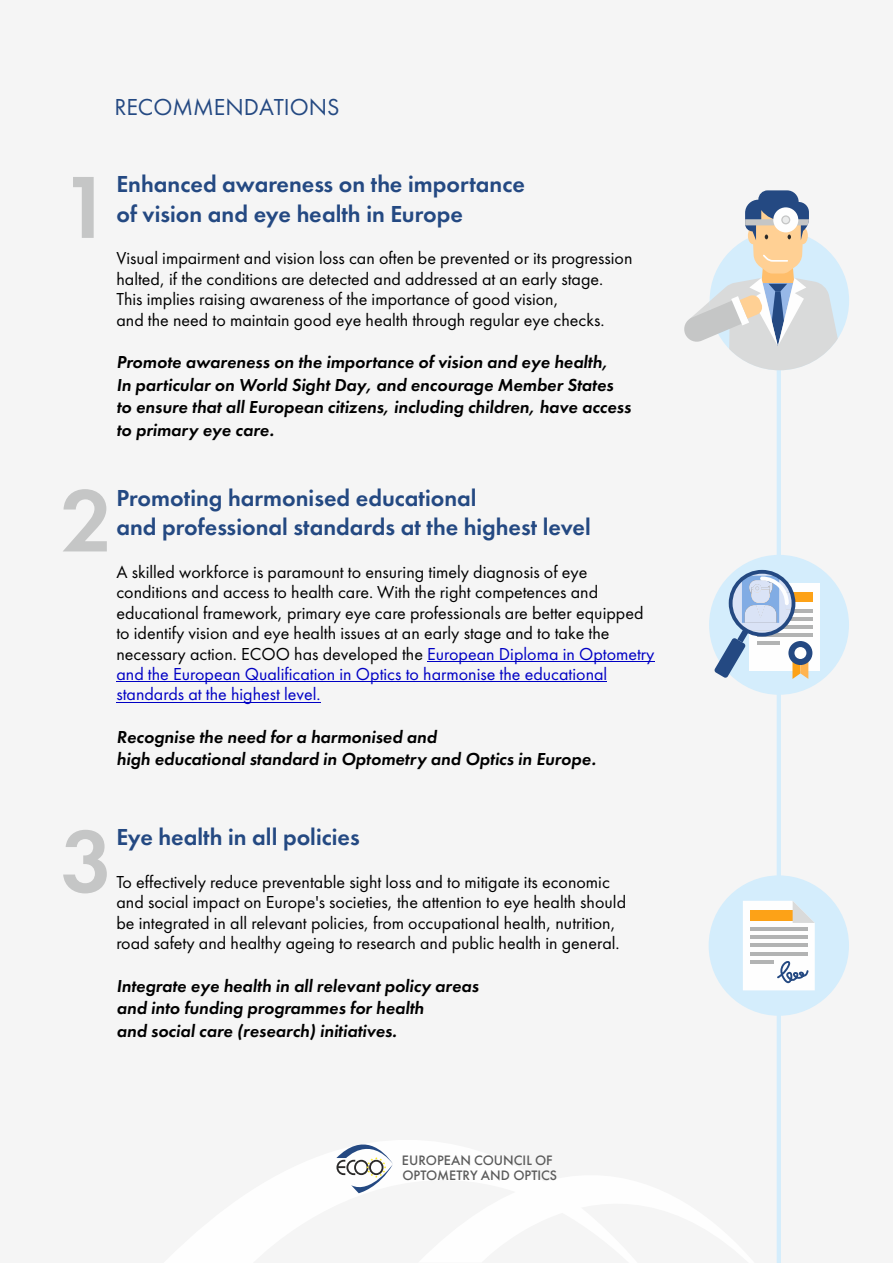
<style>
.page{position:relative;width:893px;height:1263px;background:#f5f5f5}
.page>*{position:absolute;margin:0;border:0;box-sizing:border-box;transform-origin:0 0}
.t1{font:91.35px "Futura New Demi";color:#c5c6c6}
.t2{font:24px/29.5px "Futura New Demi";color:#244982}
.t3{font:24px "Futura Book C";color:#244982}
.t4{font:18px/20.4px "Futura Book C";color:#000}
.t5{font:italic 18px/22.5px "Futura New Demi";color:#000}
.t6{font:500 14.25px/15.1px "Futura New";color:#5b5b5b}
.s1{color:#0000c4}
</style>
<div class="page">
<hr style="left:777px;top:324px;width:4px;height:939px;background:#d4edfc">
<svg style="left:336px;top:1144px;width:57px;height:50px"></svg>
<div style="left:710px;top:231px;width:139px;height:139px;background:#d4edfc;border-radius:50%"></div>
<svg style="left:684px;top:190px;width:154px;height:180px"></svg>
<div style="left:709px;top:555px;width:140px;height:140px;background:#d4edfc;border-radius:50%"></div>
<div style="left:749px;top:583px;width:71px;height:87px;background:#fefefe"></div>
<div style="left:783px;top:592px;width:29px;height:10px;background:#fda217"></div>
<hr style="left:783px;top:609px;width:29px;height:3px;background:#b2b3b3">
<hr style="left:783px;top:617px;width:29px;height:3px;background:#b2b3b3">
<hr style="left:757px;top:625px;width:55px;height:3px;background:#b2b3b3">
<hr style="left:757px;top:633px;width:55px;height:3px;background:#b2b3b3">
<div style="left:788px;top:641px;width:24px;height:24px;background:#244982;border-radius:50%"></div>
<svg style="left:714px;top:570px;width:94px;height:109px"></svg>
<div style="left:709px;top:875px;width:140px;height:141px;background:#d4edfc;border-radius:50%"></div>
<svg style="left:743px;top:901px;width:72px;height:89px;background:#e7e3db"></svg>
<hr style="left:427px;top:661px;width:228px;height:1px;background:#0000c4">
<hr style="left:116px;top:681px;width:491px;height:1px;background:#0000c4">
<hr style="left:116px;top:702px;width:205px;height:1px;background:#0000c4">
<h2 class="t3" style="left:114px;top:97px;width:227px">RECOMMENDATIONS</h2>
<h1 class="t1" style="left:61px;top:171px;width:53px">1</h1>
<h2 class="t2" style="left:116px;top:171px;width:410px">Enhanced awareness on the importance of vision and eye health in Europe</h2>
<p class="t4" style="left:116px;top:250px;width:518px">Visual impairment and vision loss can often be prevented or its progression halted, if the conditions are detected and addressed at an early stage.<br>This implies raising awareness of the importance of good vision,<br>and the need to maintain good eye health through regular eye checks.</p>
<p class="t5" style="left:116px;top:352px;width:516px">Promote awareness on the importance of vision and eye health,<br>In particular on World Sight Day, and encourage Member States to ensure that all European citizens, including children, have access to primary eye care.</p>
<h1 class="t1" style="left:61px;top:485px;width:53px">2</h1>
<h2 class="t2" style="left:116px;top:485px;width:476px">Promoting harmonised educational<br>and professional standards at the highest level</h2>
<p class="t4" style="left:116px;top:563px;width:540px">A skilled workforce is paramount to ensuring timely diagnosis of eye conditions and access to health care. With the right competences and educational framework, primary eye care professionals are better equipped to identify vision and eye health issues at an early stage and to take the necessary action. ECOO has developed the <span class="s1">European Diploma in Optometry and the European Qualification in Optics to harmonise the educational standards at the highest level.</span></p>
<p class="t5" style="left:116px;top:727px;width:481px">Recognise the need for a harmonised and<br>high educational standard in Optometry and Optics in Europe.</p>
<h1 class="t1" style="left:61px;top:825px;width:53px">3</h1>
<h2 class="t2" style="left:116px;top:824px;width:245px">Eye health in all policies</h2>
<p class="t4" style="left:116px;top:873px;width:511px">To effectively reduce preventable sight loss and to mitigate its economic and social impact on Europe's societies, the attention to eye health should be integrated in all relevant policies, from occupational health, nutrition, road safety and healthy ageing to research and public health in general.</p>
<p class="t5" style="left:116px;top:976px;width:364px">Integrate eye health in all relevant policy areas and into funding programmes for health<br>and social care (research) initiatives.</p>
<p class="t6" style="left:402px;top:1154px;width:157px">EUROPEAN COUNCIL OF<br>OPTOMETRY AND OPTICS</p>
</div>
